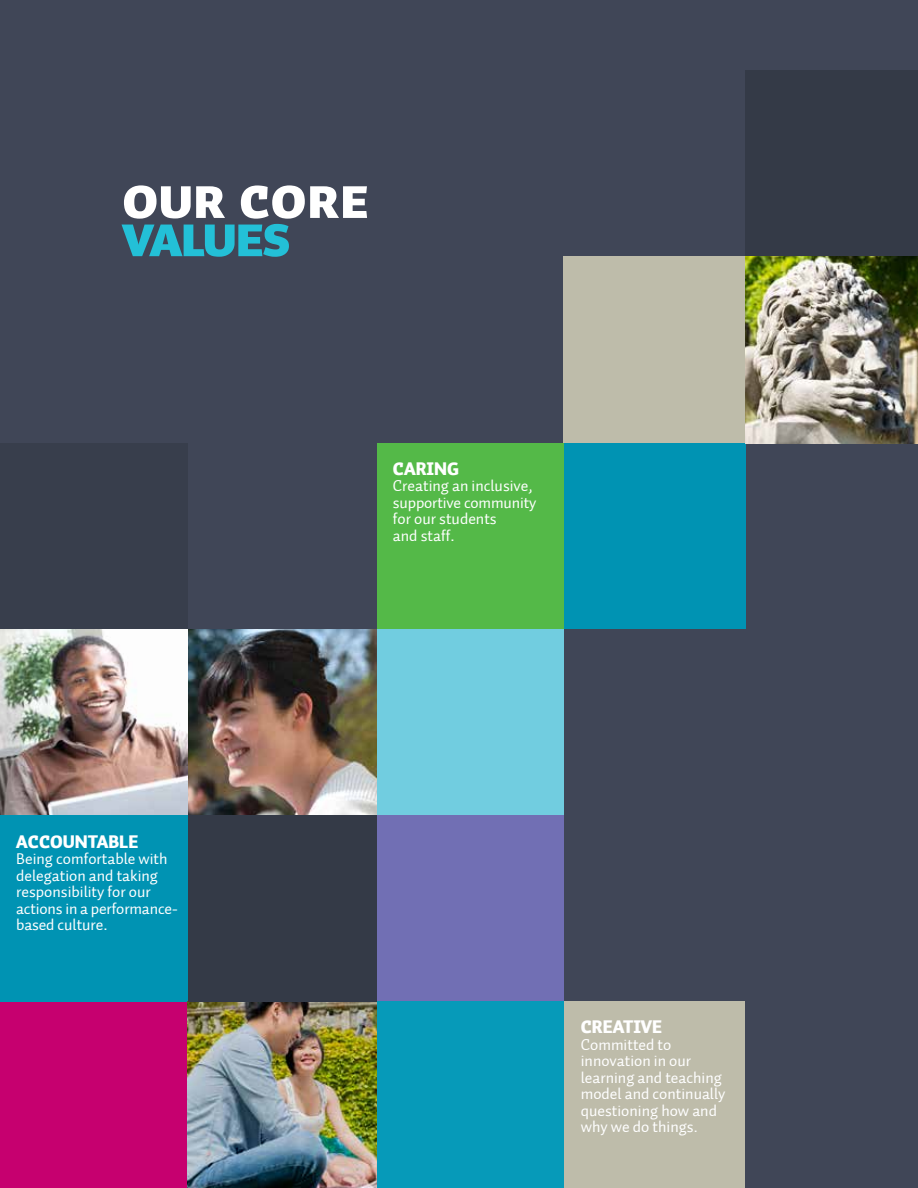
<style>
.page{position:relative;width:918px;height:1188px;background:#404657}
.page>*{position:absolute;margin:0;border:0;box-sizing:border-box;transform-origin:0 0}
.t1{font:58.95px "Auto 1 Black Sm Cp";letter-spacing:-.015em;color:#fff}
.t2{font:58.95px "Auto 1 Black Sm Cp";letter-spacing:-.065em;color:#23c0d7}
.t3{font:900 18px "Auto 1";color:#fff}
.t4{font:15.9px/16.5px "Auto 1";color:#fff}
.s1{font-size:15px}
</style>
<div class="page">
<img style="left:188px;top:629px;width:189px;height:186px">
<div style="left:0;top:1002px;width:188px;height:186px;background:#c6006f"></div>
<div style="left:563px;top:1002px;width:182px;height:186px;background:#bebcaa"></div>
<div style="left:377px;top:629px;width:186px;height:186px;background:#71cde0"></div>
<div style="left:563px;top:256px;width:183px;height:187px;background:#bebcaa"></div>
<div style="left:0;top:815px;width:188px;height:187px;background:#0093b3"></div>
<div style="left:746px;top:70px;width:172px;height:186px;background:#343a47"></div>
<div style="left:563px;top:443px;width:183px;height:186px;background:#0093b3"></div>
<img style="left:188px;top:1002px;width:189px;height:186px">
<img style="left:0;top:629px;width:188px;height:186px">
<div style="left:377px;top:815px;width:186px;height:187px;background:#716fb4"></div>
<img style="left:746px;top:256px;width:172px;height:187px">
<div style="left:0;top:443px;width:188px;height:186px;background:#343a47"></div>
<div style="left:377px;top:443px;width:186px;height:186px;background:#54b948"></div>
<div style="left:188px;top:815px;width:189px;height:187px;background:#343a47"></div>
<div style="left:377px;top:1002px;width:186px;height:186px;background:#069ab9"></div>
<h1 class="t1" style="left:122px;top:164px;width:249px">Our Core</h1>
<h1 class="t2" style="left:122px;top:202px;width:171px">Values</h1>
<p class="t3" style="left:393px;top:457px;width:68px">CARING</p>
<p class="t4" style="left:393px;top:478px;width:145px">Creating an inclusive, supportive community for our students<br>and staff.</p>
<p class="t3" style="left:16px;top:830px;width:124px">ACCOUNTABLE</p>
<p class="t4" style="left:16px;top:851px;width:163px">Being comfortable with delegation and taking responsibility for our actions in a performance&shy;based culture.</p>
<p class="t3" style="left:581px;top:1015px;width:83px">CREATIVE</p>
<p class="t4" style="left:581px;top:1037px;width:146px">Committed to innovation in our learning and teaching model and continually questioning how and why we do things<span class="s1">.</span></p>
</div>
